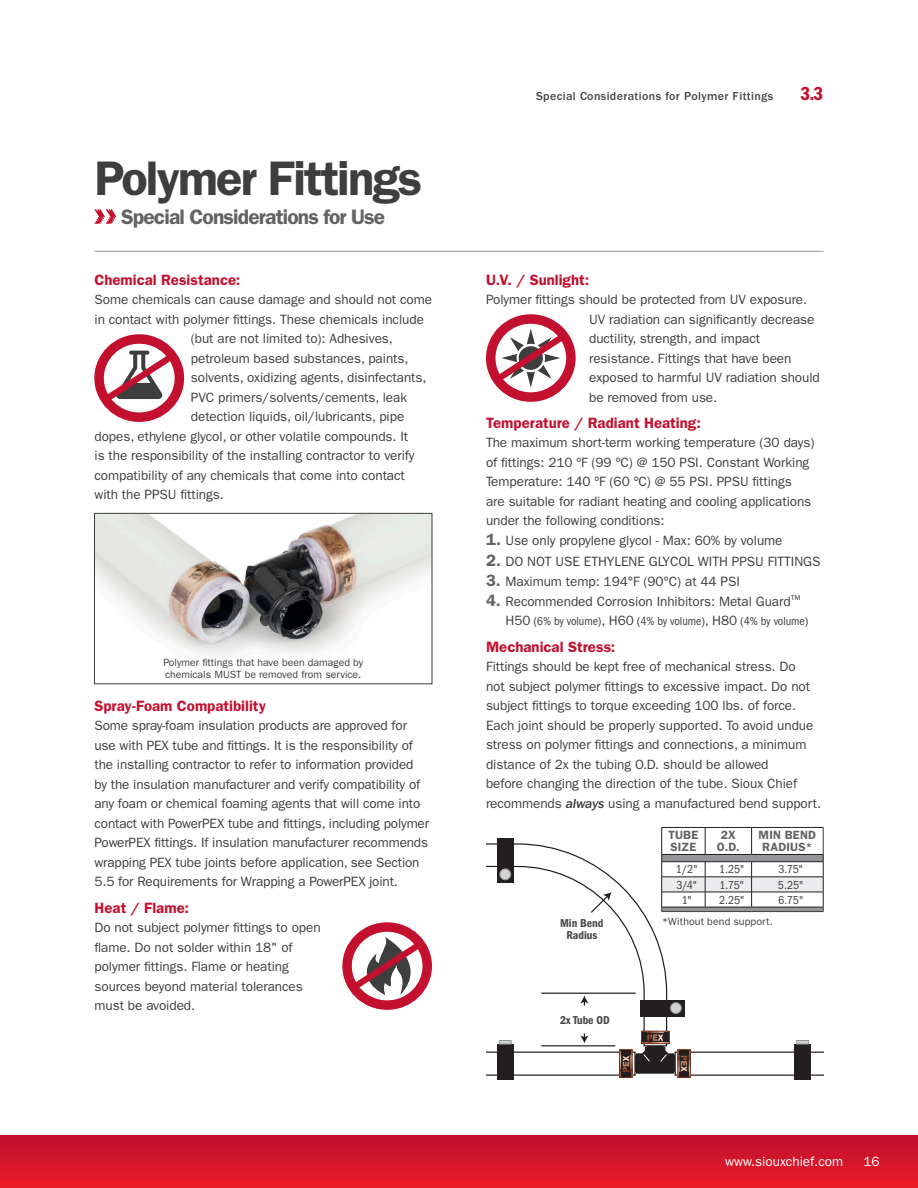
<style>
.page{position:relative;width:918px;height:1188px;background:#fff}
.page>*{position:absolute;margin:0;border:0;box-sizing:border-box;transform-origin:0 0}
.t1{font:600 48.75px "ITC Franklin Gothic Std";letter-spacing:-.04em;color:#3e3e3f}
.t2{font:600 21px "ITC Franklin Gothic Std";letter-spacing:-.04em;color:#636366}
.t3{font:19.5px "ITC Franklin Gothic Std Dm Cd";color:#c3102f}
.t4{font:600 15px "ITC Franklin Gothic Std";color:#c3102f}
.t5{font:13.5px/19.5px "ITC Franklin Gothic Std";letter-spacing:-.005em;color:#3e3e3f}
.t6{font:13.5px "ITC Franklin Gothic Std";color:#fff}
.tables_small{font:condensed 12px "ITC Franklin Gothic Std";letter-spacing:-.005em;color:#3e3e3f}
.t7{font:500 12px "ITC Franklin Gothic Std";letter-spacing:.03em;color:#464748}
.tables_small-2{font:600 12px/12.5px "ITC Franklin Gothic Std";letter-spacing:.02em;color:#636366}
.t8{font:11.85px/11.9px "ITC Franklin Gothic Std Dm Cd";letter-spacing:-.005em;color:#464748;text-align:center}
.Body{font:10.5px/12px "ITC Franklin Gothic Std";color:#3e3e3f}
.s1{font-weight:600;font-size:16.5px;color:#636366}
.s2{font-stretch:normal;font-size:13.5px}
.s3{font-family:"ITC Franklin Gothic Std Med It"}
</style>
<div class="page">
<div style="left:0;top:1136px;width:918px;height:52px;background:linear-gradient(to bottom,#c01030,#ea1b24)"></div>
<svg style="left:94px;top:209px;width:22px;height:15px"></svg>
<div style="left:94px;top:334px;width:90px;height:88px;border:10px solid #c3102f;border-radius:50%"></div>
<svg style="left:97px;top:346px;width:86px;height:62px"></svg>
<div style="left:486px;top:314px;width:90px;height:88px;border:9px solid #c3102f;border-radius:50%"></div>
<svg style="left:489px;top:326px;width:85px;height:62px"></svg>
<hr style="left:94px;top:251px;width:730px;height:1px;background:#939598">
<img style="left:96px;top:515px;width:334px;height:139px">
<div style="left:94px;top:513px;width:338px;height:171px;border:1px solid #3e3e3f"></div>
<hr style="left:662px;top:827px;width:43px;height:1px;background:#231f20">
<hr style="left:705px;top:827px;width:47px;height:1px;background:#231f20">
<hr style="left:752px;top:827px;width:71px;height:1px;background:#231f20">
<div style="left:342px;top:922px;width:90px;height:88px;border:9px solid #c3102f;border-radius:50%"></div>
<svg style="left:345px;top:934px;width:86px;height:62px"></svg>
<div style="left:497px;top:1044px;width:16px;height:36px;background:#231f20"></div>
<div style="left:794px;top:1044px;width:17px;height:36px;background:#231f20"></div>
<svg style="left:486px;top:828px;width:338px;height:250px"></svg>
<div style="left:640px;top:1000px;width:45px;height:16px;background:#231f20"></div>
<div style="left:671px;top:1003px;width:10px;height:10px;background:#d1d2d4;border-radius:50%"></div>
<div style="left:670px;top:1003px;width:11px;height:11px;border:1px solid #939598;border-radius:50%"></div>
<div style="left:497px;top:838px;width:16px;height:45px;background:#231f20"></div>
<div style="left:500px;top:869px;width:11px;height:11px;background:#d1d2d4;border-radius:50%"></div>
<div style="left:500px;top:869px;width:11px;height:11px;border:1px solid #939598;border-radius:50%"></div>
<p class="t1" style="left:94px;top:150px;width:329px">Polymer Fittings</p>
<p class="t2" style="left:121px;top:204px;width:266px">Special Considerations for Use</p>
<p class="t4" style="left:94px;top:271px;width:147px">Chemical Resistance:</p>
<p class="t5" style="left:94px;top:290px;width:339px">Some chemicals can cause damage and should not come</p>
<p class="t5" style="left:94px;top:309px;width:331px">in contact with polymer fittings. These chemicals include</p>
<p class="t5" style="left:191px;top:329px;width:204px">(but are not limited to): Adhesives,</p>
<p class="t5" style="left:191px;top:348px;width:219px">petroleum based substances, paints,</p>
<p class="t5" style="left:191px;top:368px;width:237px">solvents, oxidizing agents, disinfectants,</p>
<p class="t5" style="left:191px;top:387px;width:218px">PVC primers/solvents/cements, leak</p>
<p class="t5" style="left:191px;top:407px;width:215px">detection liquids, oil/lubricants, pipe</p>
<p class="t5" style="left:94px;top:426px;width:315px">dopes, ethylene glycol, or other volatile compounds. It</p>
<p class="t5" style="left:94px;top:446px;width:322px">is the responsibility of the installing contractor to verify</p>
<p class="t5" style="left:94px;top:465px;width:312px">compatibility of any chemicals that come into contact</p>
<p class="t5" style="left:94px;top:485px;width:131px">with the PPSU fittings.</p>
<p class="Body" style="left:163px;top:657px;width:201px">Polymer fittings that have been damaged by chemicals MUST be removed from service.</p>
<p class="t4" style="left:94px;top:697px;width:173px">Spray-Foam Compatibility</p>
<p class="t5" style="left:94px;top:716px;width:336px">Some spray-foam insulation products are approved for use with PEX tube and fittings. It is the responsibility of the installing contractor to refer to information provided by the insulation manufacturer and verify compatibility of any foam or chemical foaming agents that will come into contact with PowerPEX tube and fittings, including polymer PowerPEX fittings. If insulation manufacturer recommends wrapping PEX tube joints before application, see Section 5.5 for Requirements for Wrapping a PowerPEX joint.</p>
<p class="t4" style="left:94px;top:899px;width:96px">Heat / Flame:</p>
<p class="t5" style="left:94px;top:918px;width:228px">Do not subject polymer fittings to open flame. Do not solder within 18" of polymer fittings. Flame or heating sources beyond material tolerances must be avoided.</p>
<p class="t7" style="left:536px;top:90px;width:239px">Special Considerations for Polymer Fittings</p>
<p class="t3" style="left:801px;top:83px;width:24px">3.3</p>
<p class="t4" style="left:486px;top:271px;width:105px">U.V. / Sunlight:</p>
<p class="t5" style="left:589px;top:290px;width:232px;text-indent:-103px">Polymer fittings should be protected from UV exposure.<br>UV radiation can significantly decrease ductility, strength, and impact resistance. Fittings that have been exposed to harmful UV radiation should be removed from use.</p>
<p class="t4" style="left:486px;top:414px;width:216px">Temperature / Radiant Heating:</p>
<p class="t5" style="left:486px;top:433px;width:330px">The maximum short-term working temperature (30 days) of fittings: 210 ºF (99 ºC) @ 150 PSI. Constant Working Temperature: 140 ºF (60 ºC) @ 55 PSI. PPSU fittings<br>are suitable for radiant heating and cooling applications under the following conditions:</p>
<p class="t5" style="left:486px;top:531px;width:298px"><span class="s1">1.</span> Use only propylene glycol - Max: 60% by volume</p>
<p class="t5" style="left:486px;top:551px;width:336px"><span class="s1">2.</span> DO NOT USE ETHYLENE GLYCOL WITH PPSU FITTINGS</p>
<p class="t5" style="left:486px;top:571px;width:255px"><span class="s1">3.</span> Maximum temp: 194°F (90°C) at 44 PSI</p>
<p class="t5" style="left:486px;top:592px;width:316px"><span class="s1">4.</span> Recommended Corrosion Inhibitors: Metal Guard<sup>™</sup></p>
<p class="tables_small" style="left:505px;top:615px;width:304px"><span class="s2">H50</span> (6% by volume)<span class="s2">, H60</span> (4% by volume)<span class="s2">, H80</span> (4% by volume)</p>
<p class="t4" style="left:486px;top:637px;width:131px">Mechanical Stress:</p>
<p class="t5" style="left:486px;top:657px;width:337px">Fittings should be kept free of mechanical stress. Do<br>not subject polymer fittings to excessive impact. Do not subject fittings to torque exceeding 100 lbs. of force.<br>Each joint should be properly supported. To avoid undue stress on polymer fittings and connections, a minimum distance of 2x the tubing O.D. should be allowed<br>before changing the direction of the tube. Sioux Chief recommends <span class="s3">always</span> using a manufactured bend support.</p>
<p class="t8" style="left:560px;top:917px;width:45px">Min Bend<br>Radius</p>
<p class="t8" style="left:560px;top:1015px;width:51px">2x Tube OD</p>
<p class="tables_small-2" style="left:668px;top:829px;width:31px">TUBE<br>SIZE</p>
<p class="tables_small-2" style="left:721px;top:829px;width:17px">2X</p>
<p class="tables_small-2" style="left:717px;top:841px;width:24px">O.D.</p>
<p class="tables_small-2" style="left:759px;top:829px;width:59px;text-align:center">MIN BEND<br>RADIUS*</p>
<p class="tables_small" style="left:676px;top:863px;width:23px">1/2"</p>
<p class="tables_small" style="left:719px;top:863px;width:27px">1.25"</p>
<p class="tables_small" style="left:778px;top:863px;width:26px">3.75"</p>
<p class="tables_small" style="left:676px;top:878px;width:22px">3/4"</p>
<p class="tables_small" style="left:719px;top:878px;width:26px">1.75"</p>
<p class="tables_small" style="left:778px;top:878px;width:27px">5.25"</p>
<p class="tables_small" style="left:682px;top:893px;width:11px">1"</p>
<p class="tables_small" style="left:719px;top:893px;width:27px">2.25"</p>
<p class="tables_small" style="left:778px;top:893px;width:26px">6.75"</p>
<p class="Body" style="left:662px;top:916px;width:112px">*Without bend support.</p>
<p class="t6" style="left:725px;top:1154px;width:119px">www.siouxchief.com</p>
<p class="t6" style="left:863px;top:1154px;width:18px">16</p>
</div>
